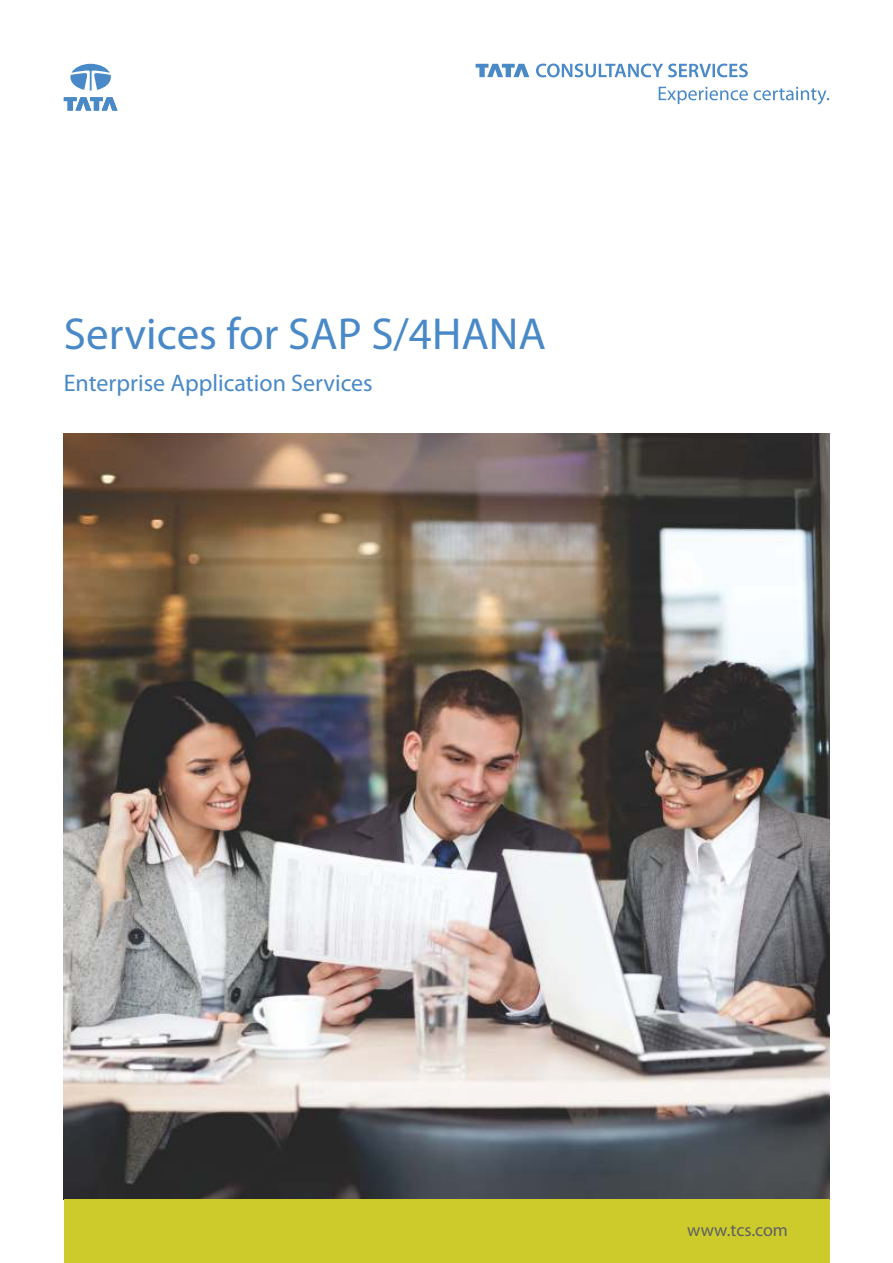
<style>
.page{position:relative;width:893px;height:1263px;background:#fff}
.page>*{position:absolute;margin:0;border:0;box-sizing:border-box;transform-origin:0 0}
.t1{font:45px "Myriad Pro";color:#4989c7}
.t2{font:24px "Myriad Pro";color:#4989c7}
.t3{font:18px "Myriad Pro";color:#606062}
</style>
<div class="page">
<img style="left:64px;top:434px;width:765px;height:765px">
<svg style="left:70px;top:64px;width:41px;height:27px"></svg>
<svg style="left:64px;top:97px;width:54px;height:14px"></svg>
<svg style="left:476px;top:64px;width:53px;height:13px"></svg>
<svg style="left:536px;top:64px;width:212px;height:13px"></svg>
<svg style="left:659px;top:87px;width:170px;height:18px"></svg>
<div style="left:64px;top:1199px;width:765px;height:64px;background:#cdca2c"></div>
<h1 class="t1" style="left:64px;top:315px;width:484px">Services for SAP S/4HANA</h1>
<p class="t2" style="left:64px;top:373px;width:311px">Enterprise Application Services</p>
<p class="t3" style="left:687px;top:1223px;width:102px">www.tcs.com</p>
</div>
